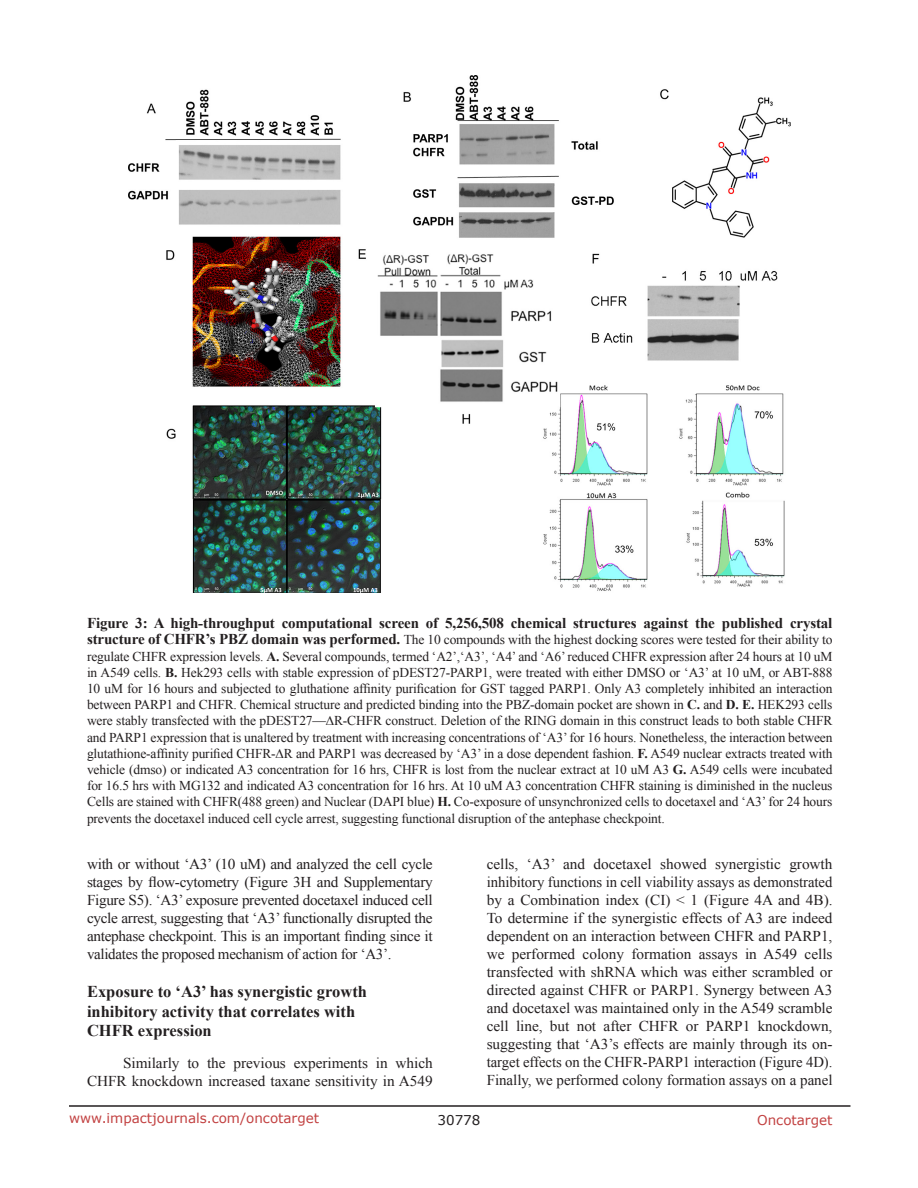
<style>
.page{position:relative;width:918px;height:1188px;background:#fff}
.page>*{position:absolute;margin:0;border:0;box-sizing:border-box;transform-origin:0 0}
.SubHeading{font:700 16.5px/19.8px "Times New Roman";color:#231f20}
.BodyText{font:15px/18px "Times New Roman";letter-spacing:-.005em;color:#231f20;text-align:justify}
.FigureText{font:700 15px "Times New Roman";letter-spacing:-.01em;color:#231f20}
.FigureText-2{font:13.5px/16.2px "Times New Roman";letter-spacing:-.01em;color:#231f20;text-align:justify}
.t1{font:13.5px "Verdana";color:#c24141}
.t2{font:13.5px "Verdana";color:#231f20}
.s1{font-weight:700;font-size:15px}
.s2{font-weight:700}
</style>
<div class="page">
<hr style="left:69px;top:1105px;width:781px;height:2px;background:#231f20">
<img style="left:129px;top:75px;width:662px;height:517px">
<p class="FigureText" style="left:87px;top:613px;width:747px">Figure 3: A high-throughput computational screen of 5,256,508 chemical structures against the published crystal</p>
<p class="FigureText-2" style="left:87px;top:632px;width:747px"><span class="s1">structure of CHFR’s PBZ domain was performed.</span> The 10 compounds with the highest docking scores were tested for their ability to regulate CHFR expression levels. <span class="s2">A.</span> Several compounds, termed ‘A2’,‘A3’, ‘A4’ and ‘A6’ reduced CHFR expression after 24 hours at 10 uM in A549 cells. <span class="s2">B.</span> Hek293 cells with stable expression of pDEST27-PARP1, were treated with either DMSO or ‘A3’ at 10 uM, or ABT-888<br>10 uM for 16 hours and subjected to gluthatione affinity purification for GST tagged PARP1. Only A3 completely inhibited an interaction between PARP1 and CHFR. Chemical structure and predicted binding into the PBZ-domain pocket are shown in <span class="s2">C.</span> and <span class="s2">D. E.</span> HEK293 cells were stably transfected with the pDEST27—∆R-CHFR construct. Deletion of the RING domain in this construct leads to both stable CHFR and PARP1 expression that is unaltered by treatment with increasing concentrations of ‘A3’ for 16 hours. Nonetheless, the interaction between glutathione-affinity purified CHFR-∆R and PARP1 was decreased by ‘A3’ in a dose dependent fashion. <span class="s2">F.</span> A549 nuclear extracts treated with vehicle (dmso) or indicated A3 concentration for 16 hrs, CHFR is lost from the nuclear extract at 10 uM A3 <span class="s2">G.</span> A549 cells were incubated for 16.5 hrs with MG132 and indicated A3 concentration for 16 hrs. At 10 uM A3 concentration CHFR staining is diminished in the nucleus Cells are stained with CHFR(488 green) and Nuclear (DAPI blue) <span class="s2">H.</span> Co-exposure of unsynchronized cells to docetaxel and ‘A3’ for 24 hours prevents the docetaxel induced cell cycle arrest, suggesting functional disruption of the antephase checkpoint.</p>
<p class="BodyText" style="left:87px;top:855px;width:347px">with or without ‘A3’ (10 uM) and analyzed the cell cycle stages by flow-cytometry (Figure 3H and Supplementary Figure S5). ‘A3’ exposure prevented docetaxel induced cell cycle arrest, suggesting that ‘A3’ functionally disrupted the antephase checkpoint. This is an important finding since it validates the proposed mechanism of action for ‘A3’.</p>
<p class="SubHeading" style="left:87px;top:981px;width:282px">Exposure to ‘A3’ has synergistic growth inhibitory activity that correlates with<br>CHFR expression</p>
<p class="BodyText" style="left:87px;top:1054px;width:347px;text-align:right">Similarly to the previous experiments in which<br>CHFR knockdown increased taxane sensitivity in A549</p>
<p class="BodyText" style="left:487px;top:855px;width:347px">cells, ‘A3’ and docetaxel showed synergistic growth inhibitory functions in cell viability assays as demonstrated by a Combination index (CI) &lt; 1 (Figure 4A and 4B).<br>To determine if the synergistic effects of A3 are indeed dependent on an interaction between CHFR and PARP1, we performed colony formation assays in A549 cells transfected with shRNA which was either scrambled or directed against CHFR or PARP1. Synergy between A3 and docetaxel was maintained only in the A549 scramble cell line, but not after CHFR or PARP1 knockdown, suggesting that ‘A3’s effects are mainly through its on&shy;target effects on the CHFR-PARP1 interaction (Figure 4D).<br>Finally, we performed colony formation assays on a panel</p>
<p class="t1" style="left:69px;top:1109px;width:252px">www.impactjournals.com/oncotarget</p>
<p class="t2" style="left:438px;top:1111px;width:44px">30778</p>
<p class="t1" style="left:757px;top:1111px;width:77px">Oncotarget</p>
</div>
